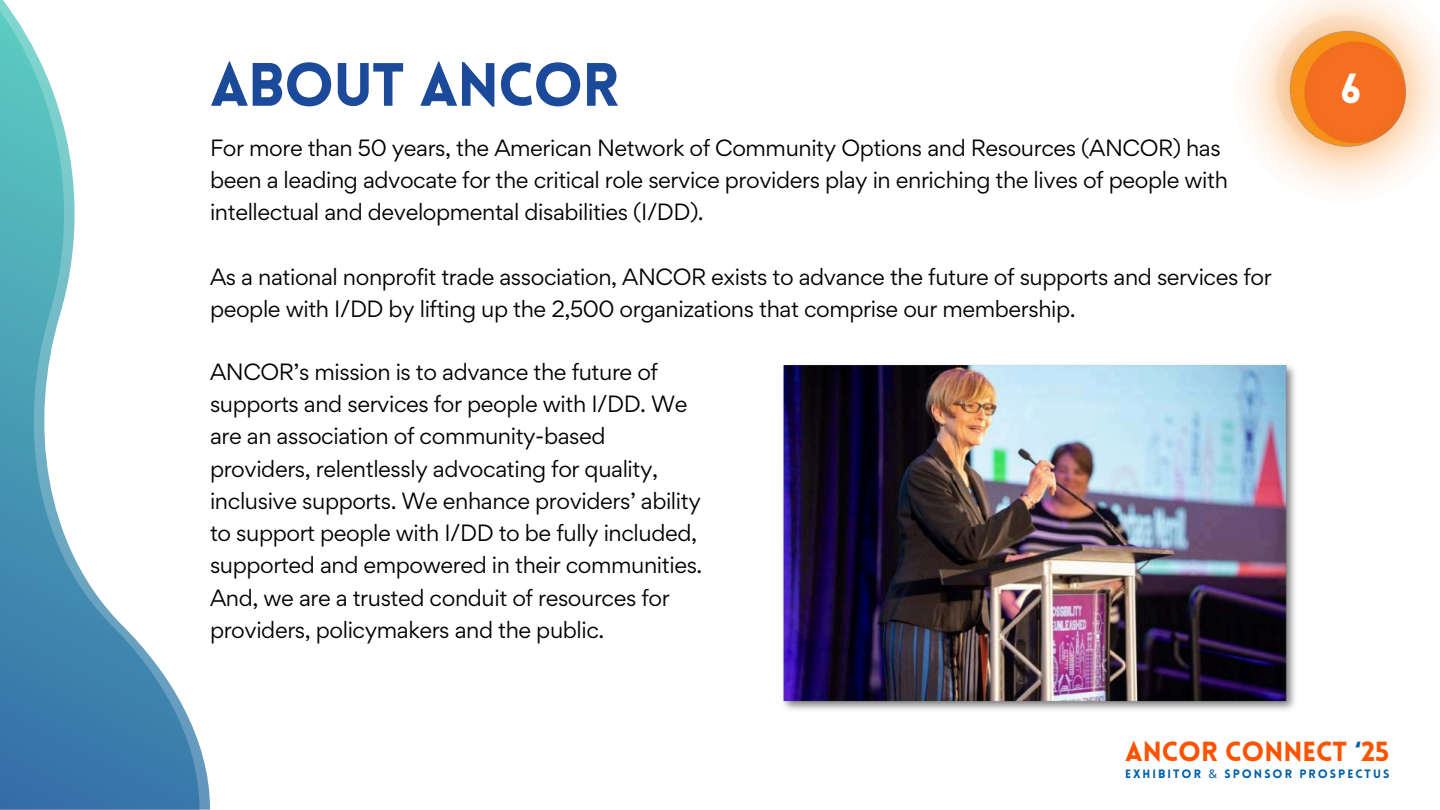
<style>
.page{position:relative;width:1440px;height:810px;background:#fff}
.page>*{position:absolute;margin:0;border:0;box-sizing:border-box;transform-origin:0 0}
.t1{font:900 59.8px "Lovelo";letter-spacing:-.02em;color:#1b4a9b}
.t2{font:900 41.2px "Lovelo";color:#fff}
.t3{font:900 27.1px "Lovelo";color:#ff5300}
.t4{font:21px/32.2px "Gordita";letter-spacing:-.02em;color:#000}
.t5{font:900 11.9px "Lovelo";letter-spacing:.17em;color:#0061a9}
.s1{color:#0061a9}
.s2{font-family:"Noto Sans";font-weight:400}
</style>
<div class="page">
<img style="left:783px;top:365px;width:512px;height:345px">
<svg style="left:0;top:0;width:210px;height:810px"></svg>
<img style="left:1276px;top:16px;width:137px;height:137px">
<img style="left:1285px;top:19px;width:132px;height:137px">
<p class="t1" style="left:210px;top:61px;width:410px">ABOUT ANCOR</p>
<p class="t4" style="left:210px;top:131px;width:1019px">For more than 50 years, the American Network of Community Options and Resources (ANCOR) has been a leading advocate for the critical role service providers play in enriching the lives of people with intellectual and developmental disabilities (I/DD).</p>
<p class="t4" style="left:210px;top:260px;width:1063px">As a national nonprofit trade association, ANCOR exists to advance the future of supports and services for people with I/DD by lifting up the 2,500 organizations that comprise our membership.</p>
<p class="t4" style="left:210px;top:356px;width:494px">ANCOR’s mission is to advance the future of supports and services for people with I/DD. We are an association of community-based providers, relentlessly advocating for quality, inclusive supports. We enhance providers’ ability to support people with I/DD to be fully included, supported and empowered in their communities.<br>And, we are a trusted conduit of resources for providers, policymakers and the public.</p>
<h3 class="t2" style="left:1340px;top:72px;width:22px">6</h3>
<h3 class="t3" style="left:1125px;top:740px;width:266px">ANCOR CONNECT <span class="s1">‘</span>25</h3>
<h3 class="t5" style="left:1125px;top:769px;width:266px">EXHIBITOR <span class="s2">&amp;</span> SPONSOR PROSPECTUS</h3>
</div>
